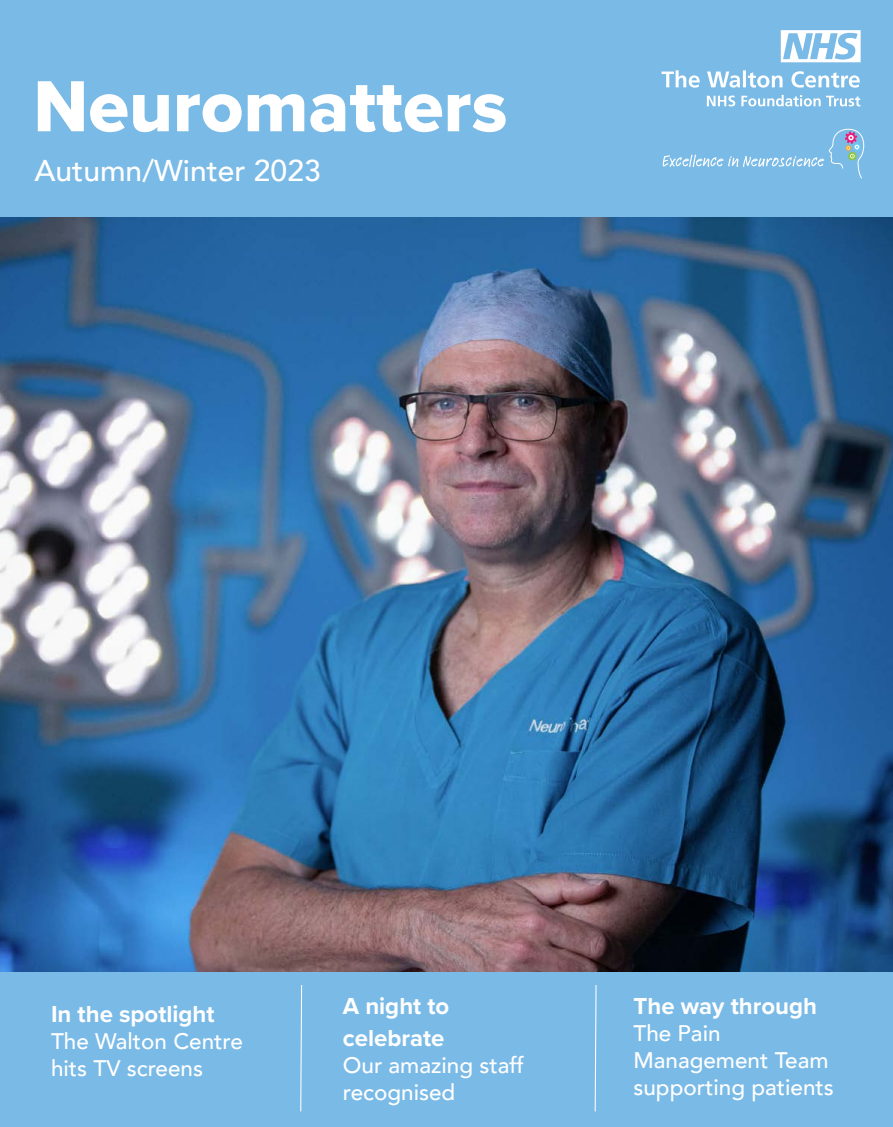
<style>
.page{position:relative;width:893px;height:1127px;background:#fff}
.page>*{position:absolute;margin:0;border:0;box-sizing:border-box;transform-origin:0 0}
.t1{font:75px "Proxima Nova Extrabld";color:#fff}
.t2{font:500 30px "Avenir";color:#fff}
.t3{font:700 24px/32.4px "Proxima Nova";color:#fff}
.t4{font:500 22.5px/27px "Avenir";color:#fff}
</style>
<div class="page">
<img style="left:0;top:216px;width:893px;height:757px">
<div style="left:0;top:0;width:893px;height:216px;background:#7abae6"></div>
<div style="left:0;top:973px;width:893px;height:154px;background:#7abae6"></div>
<svg style="left:300px;top:985px;width:3px;height:127px"></svg>
<svg style="left:594px;top:985px;width:3px;height:127px"></svg>
<svg style="left:707px;top:95px;width:153px;height:11px"></svg>
<svg style="left:662px;top:70px;width:198px;height:18px"></svg>
<svg style="left:781px;top:30px;width:80px;height:32px"></svg>
<svg style="left:663px;top:128px;width:201px;height:50px"></svg>
<h1 class="t1" style="left:33px;top:50px;width:476px">Neuromatters</h1>
<h2 class="t2" style="left:34px;top:145px;width:288px">Autumn/Winter 2023</h2>
<p class="t3" style="left:51px;top:997px;width:165px">In the spotlight</p>
<p class="t4" style="left:51px;top:1026px;width:193px">The Walton Centre hits TV screens</p>
<p class="t3" style="left:343px;top:989px;width:108px">A night to celebrate</p>
<p class="t4" style="left:343px;top:1050px;width:183px">Our amazing staff recognised</p>
<p class="t3" style="left:633px;top:989px;width:185px">The way through</p>
<p class="t4" style="left:633px;top:1018px;width:202px">The Pain<br>Management Team supporting patients</p>
</div>
